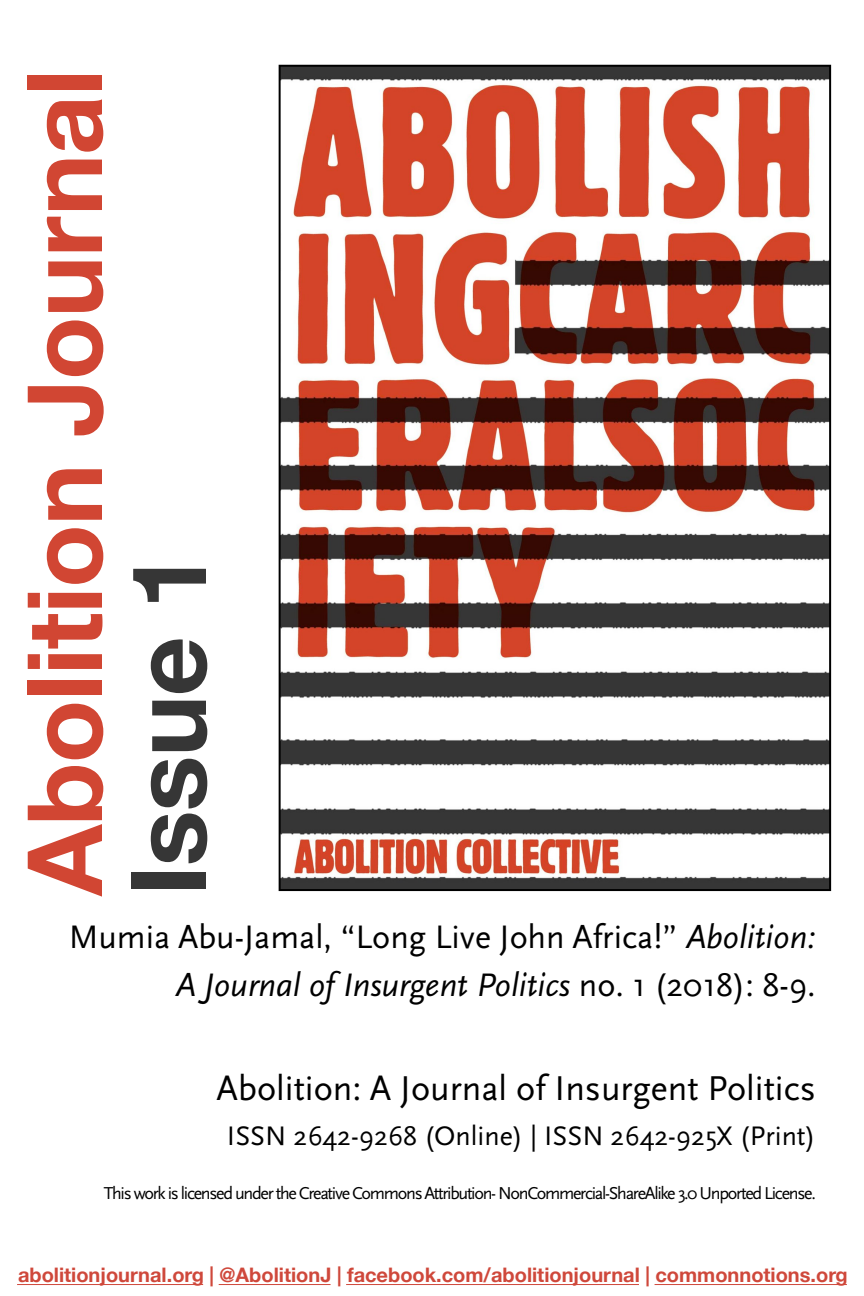
<style>
.page{position:relative;width:864px;height:1296px;background:#fff}
.page>*{position:absolute;margin:0;border:0;box-sizing:border-box;transform-origin:0 0}
.t1{font:700 104px "Helvetica Neue";letter-spacing:-.01em;color:#d14633}
.t2{font:700 104px "Helvetica Neue";letter-spacing:-.01em;color:#363636}
.t3{font:36px "Scala Sans Pro";color:#000}
.t4{font:34px/47.8px "Scala Sans Pro";color:#000;text-align:right}
.t5{font:28px "Scala Sans Pro";color:#000}
.t6{font:700 20px "Helvetica Neue";color:#cf483b}
.t7{font:18px "Scala Sans Pro";letter-spacing:-.07em;color:#000}
.s1{font-style:italic}
</style>
<div class="page">
<img style="left:282px;top:68px;width:546px;height:820px">
<hr style="left:17px;top:1284px;width:186px;height:1px;background:#cf483b">
<hr style="left:219px;top:1284px;width:112px;height:1px;background:#cf483b">
<hr style="left:346px;top:1284px;width:293px;height:1px;background:#cf483b">
<hr style="left:655px;top:1284px;width:192px;height:1px;background:#cf483b">
<h1 class="t1" style="left:1px;top:896px;width:828px;rotate:-90deg">Abolition Journal</h1>
<h1 class="t2" style="left:105px;top:896px;width:346px;rotate:-90deg">Issue 1</h1>
<h3 class="t4" style="left:69px;top:914px;width:749px">Mumia Abu-Jamal, “Long Live John Africa!” <span class="s1">Abolition:<br>A Journal of Insurgent Politics</span> no. 1 (2018): 8-9.</h3>
<h2 class="t3" style="left:217px;top:1068px;width:601px">Abolition: A Journal of Insurgent Politics</h2>
<h3 class="t5" style="left:227px;top:1120px;width:590px">ISSN 2642-9268 (Online) | ISSN 2642-925X (Print)</h3>
<p class="t7" style="left:104px;top:1182px;width:714px">This work is licensed under the Creative Commons Attribution- NonCommercial-ShareAlike 3.0 Unported License.</p>
<p class="t6" style="left:18px;top:1262px;width:831px">abolitionjournal.org | @AbolitionJ | facebook.com/abolitionjournal | commonnotions.org</p>
</div>
